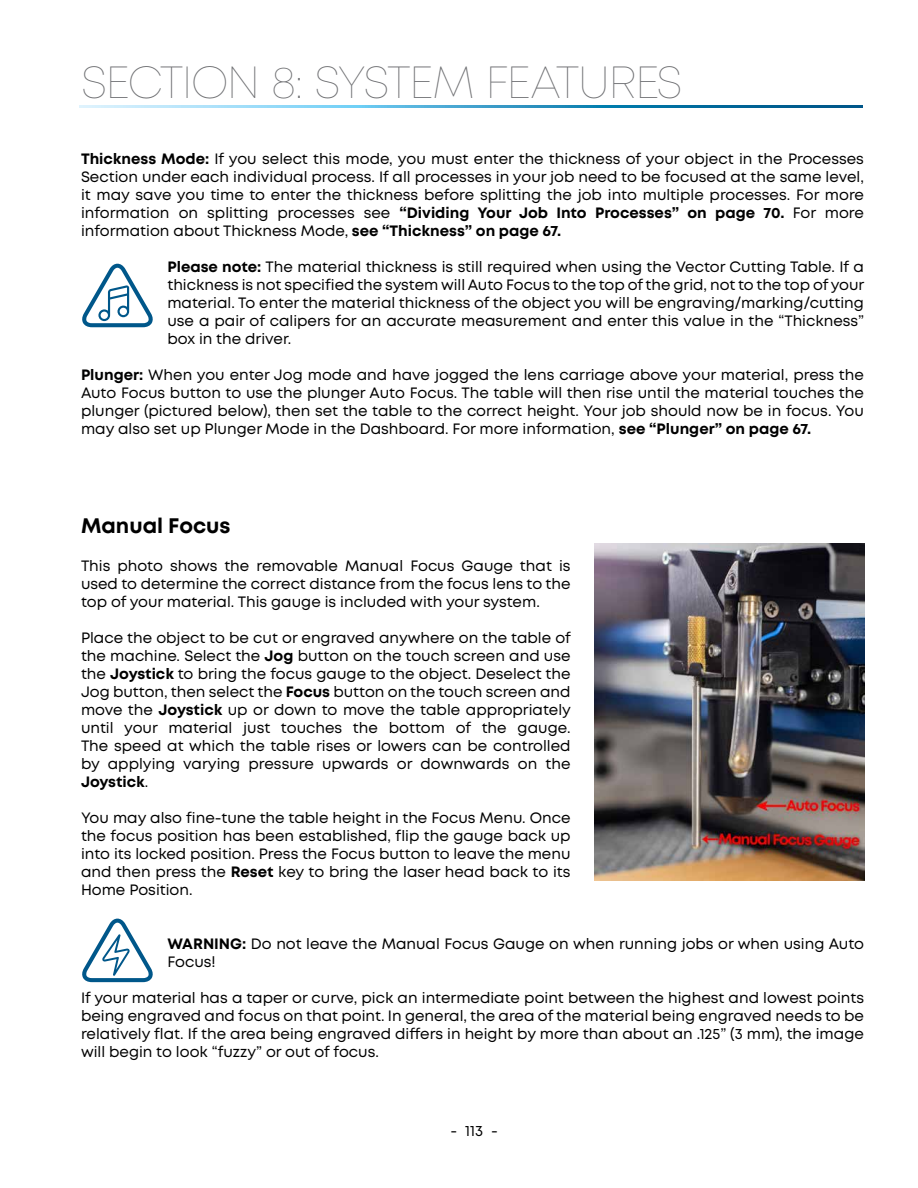
<style>
.page{position:relative;width:918px;height:1188px;background:#fff}
.page>*{position:absolute;margin:0;border:0;box-sizing:border-box;transform-origin:0 0}
.t1{font:100 45px "Mont";letter-spacing:-.04em;color:#6d6e71}
.t2{font:700 21px "Mont";color:#000}
.t3{font:15px/18px "Mont";color:#000;text-align:justify}
.s1{font-weight:700}
.s2{font-weight:700;color:#000101}
</style>
<div class="page">
<svg style="left:82px;top:264px;width:71px;height:63px"></svg>
<img style="left:595px;top:543px;width:270px;height:338px">
<svg style="left:82px;top:919px;width:71px;height:63px"></svg>
<svg style="left:79px;top:106px;width:783px;height:1px"></svg>
<h1 class="t1" style="left:81px;top:55px;width:603px">SECTION 8: SYSTEM FEATURES</h1>
<p class="t3" style="left:81px;top:150px;width:785px"><span class="s1">Thickness Mode:</span> If you select this mode, you must enter the thickness of your object in the Processes Section under each individual process. If all processes in your job need to be focused at the same level, it may save you time to enter the thickness before splitting the job into multiple processes. For more information on splitting processes see <span class="s1">“Dividing Your Job Into Processes” on page 70.</span> For more information about Thickness Mode, <span class="s1">see “Thickness” on page 67.</span></p>
<p class="t3" style="left:167px;top:258px;width:699px"><span class="s1">Please note:</span> The material thickness is still required when using the Vector Cutting Table. If a thickness is not specified the system will Auto Focus to the top of the grid, not to the top of your material. To enter the material thickness of the object you will be engraving/marking/cutting use a pair of calipers for an accurate measurement and enter this value in the “Thickness” box in the driver.</p>
<p class="t3" style="left:81px;top:366px;width:784px"><span class="s2">Plunger:</span> When you enter Jog mode and have jogged the lens carriage above your material, press the Auto Focus button to use the plunger Auto Focus. The table will then rise until the material touches the plunger (pictured below), then set the table to the correct height. Your job should now be in focus. You may also set up Plunger Mode in the Dashboard. For more information, <span class="s1">see “Plunger” on page 67.</span></p>
<h2 class="t2" style="left:81px;top:512px;width:151px">Manual Focus</h2>
<p class="t3" style="left:81px;top:557px;width:491px">This photo shows the removable Manual Focus Gauge that is used to determine the correct distance from the focus lens to the top of your material. This gauge is included with your system.</p>
<p class="t3" style="left:81px;top:629px;width:492px">Place the object to be cut or engraved anywhere on the table of the machine. Select the <span class="s1">Jog</span> button on the touch screen and use the <span class="s1">Joystick</span> to bring the focus gauge to the object. Deselect the Jog button, then select the <span class="s1">Focus</span> button on the touch screen and move the <span class="s1">Joystick</span> up or down to move the table appropriately until your material just touches the bottom of the gauge.<br>The speed at which the table rises or lowers can be controlled by applying varying pressure upwards or downwards on the <span class="s1">Joystick</span>.</p>
<p class="t3" style="left:81px;top:809px;width:491px">You may also fine-tune the table height in the Focus Menu. Once the focus position has been established, flip the gauge back up into its locked position. Press the Focus button to leave the menu and then press the <span class="s1">Reset</span> key to bring the laser head back to its Home Position.</p>
<p class="t3" style="left:167px;top:935px;width:698px"><span class="s1">WARNING:</span> Do not leave the Manual Focus Gauge on when running jobs or when using Auto<br>Focus!</p>
<p class="t3" style="left:81px;top:989px;width:785px">If your material has a taper or curve, pick an intermediate point between the highest and lowest points being engraved and focus on that point. In general, the area of the material being engraved needs to be relatively flat. If the area being engraved differs in height by more than about an .125” (3 mm), the image will begin to look “fuzzy” or out of focus.</p>
<p class="t3" style="left:451px;top:1122px;width:49px">- 113 -</p>
</div>
